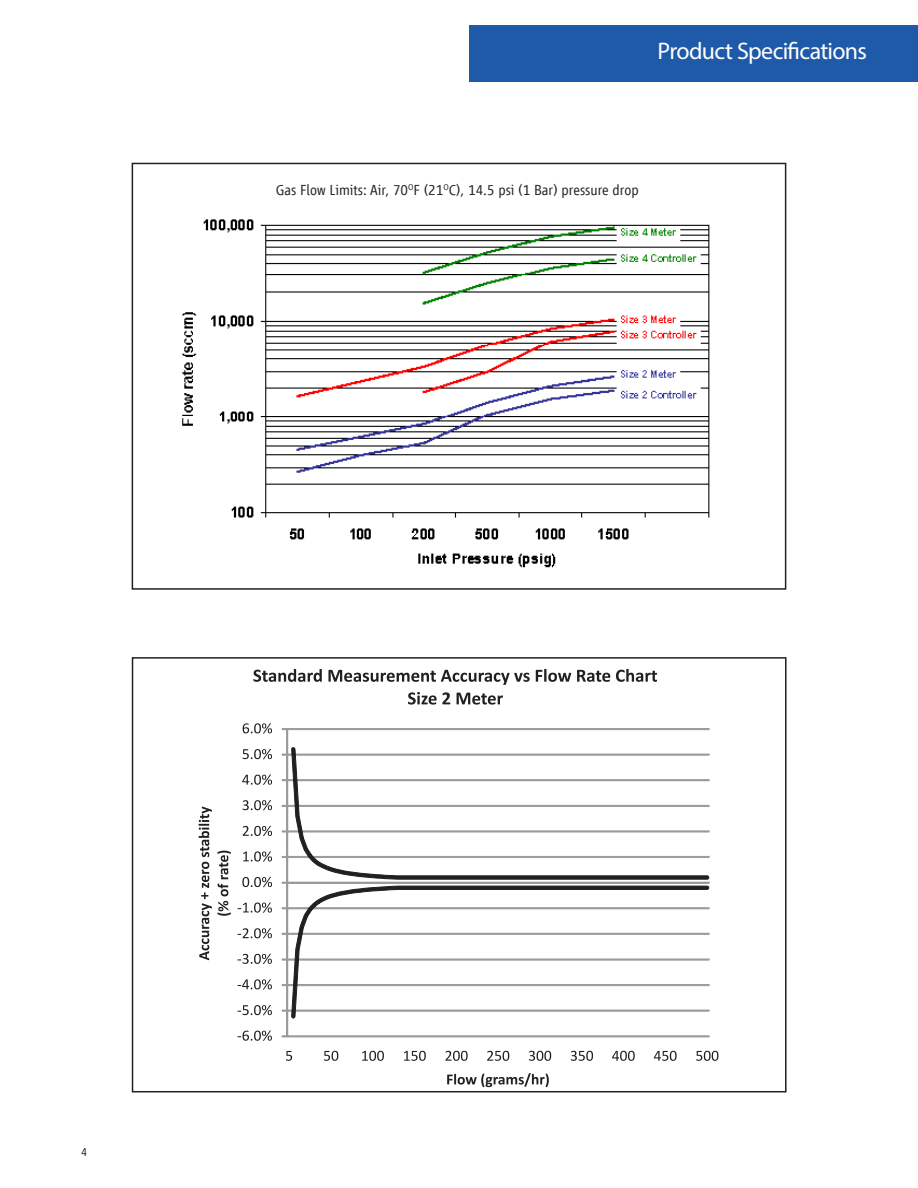
<style>
.page{position:relative;width:918px;height:1188px;background:#fff}
.page>*{position:absolute;margin:0;border:0;box-sizing:border-box;transform-origin:0 0}
.broDS-Mid-page_SH{font:24px "Myriad Pro";letter-spacing:-.03em;color:#fff}
.t1{font:300 15px "Vialog LT";color:#231f20}
.t2{font:300 12px "Vialog LT";color:#231f20}
</style>
<div class="page">
<img style="left:182px;top:219px;width:528px;height:349px">
<div style="left:287px;top:1036px;width:422px;height:1px;border:1px solid #999b9e"></div>
<div style="left:287px;top:1010px;width:422px;height:1px;border:1px solid #999b9e"></div>
<div style="left:287px;top:984px;width:422px;height:2px;border:1px solid #999b9e"></div>
<div style="left:287px;top:959px;width:422px;height:1px;border:1px solid #999b9e"></div>
<div style="left:287px;top:933px;width:422px;height:1px;border:1px solid #999b9e"></div>
<div style="left:287px;top:908px;width:422px;height:1px;border:1px solid #999b9e"></div>
<div style="left:287px;top:856px;width:422px;height:2px;border:1px solid #999b9e"></div>
<div style="left:287px;top:831px;width:422px;height:1px;border:1px solid #999b9e"></div>
<div style="left:287px;top:805px;width:422px;height:2px;border:1px solid #999b9e"></div>
<div style="left:287px;top:780px;width:422px;height:1px;border:1px solid #999b9e"></div>
<div style="left:287px;top:754px;width:422px;height:1px;border:1px solid #999b9e"></div>
<div style="left:287px;top:728px;width:422px;height:2px;border:1px solid #999b9e"></div>
<div style="left:287px;top:729px;width:1px;height:307px;border:1px solid #999b9e"></div>
<div style="left:287px;top:882px;width:422px;height:1px;border:1px solid #999b9e"></div>
<svg style="left:291px;top:747px;width:418px;height:132px"></svg>
<svg style="left:291px;top:886px;width:418px;height:133px"></svg>
<svg style="left:238px;top:1030px;width:34px;height:11px"></svg>
<svg style="left:238px;top:1005px;width:34px;height:10px"></svg>
<svg style="left:238px;top:979px;width:34px;height:11px"></svg>
<svg style="left:238px;top:954px;width:34px;height:10px"></svg>
<svg style="left:238px;top:928px;width:34px;height:10px"></svg>
<svg style="left:238px;top:902px;width:34px;height:11px"></svg>
<svg style="left:242px;top:877px;width:30px;height:10px"></svg>
<svg style="left:243px;top:851px;width:29px;height:11px"></svg>
<svg style="left:243px;top:826px;width:29px;height:10px"></svg>
<svg style="left:243px;top:800px;width:29px;height:10px"></svg>
<svg style="left:242px;top:774px;width:30px;height:11px"></svg>
<svg style="left:243px;top:749px;width:29px;height:10px"></svg>
<svg style="left:243px;top:723px;width:29px;height:11px"></svg>
<svg style="left:286px;top:1051px;width:6px;height:10px"></svg>
<svg style="left:324px;top:1051px;width:14px;height:10px"></svg>
<svg style="left:362px;top:1051px;width:22px;height:10px"></svg>
<svg style="left:404px;top:1051px;width:22px;height:10px"></svg>
<svg style="left:445px;top:1051px;width:23px;height:10px"></svg>
<svg style="left:487px;top:1051px;width:22px;height:10px"></svg>
<svg style="left:529px;top:1051px;width:22px;height:10px"></svg>
<svg style="left:571px;top:1051px;width:22px;height:10px"></svg>
<svg style="left:612px;top:1051px;width:23px;height:10px"></svg>
<svg style="left:654px;top:1051px;width:23px;height:10px"></svg>
<svg style="left:696px;top:1051px;width:22px;height:10px"></svg>
<svg style="left:199px;top:807px;width:32px;height:153px"></svg>
<svg style="left:447px;top:1073px;width:102px;height:14px"></svg>
<svg style="left:253px;top:669px;width:404px;height:16px"></svg>
<svg style="left:408px;top:692px;width:95px;height:13px"></svg>
<div style="left:469px;top:25px;width:449px;height:57px;background:#1f5aa9"></div>
<div style="left:132px;top:163px;width:654px;height:427px;border:2px solid #231f20"></div>
<div style="left:132px;top:657px;width:655px;height:435px;border:2px solid #231f20"></div>
<p class="broDS-Mid-page_SH" style="left:658px;top:36px;width:211px">Product Specifications</p>
<p class="t1" style="left:276px;top:182px;width:364px">Gas Flow Limits: Air, 70<sup>O</sup>F (21<sup>O</sup>C), 14.5 psi (1 Bar) pressure drop</p>
<p class="t2" style="left:81px;top:1145px;width:8px">4</p>
</div>
